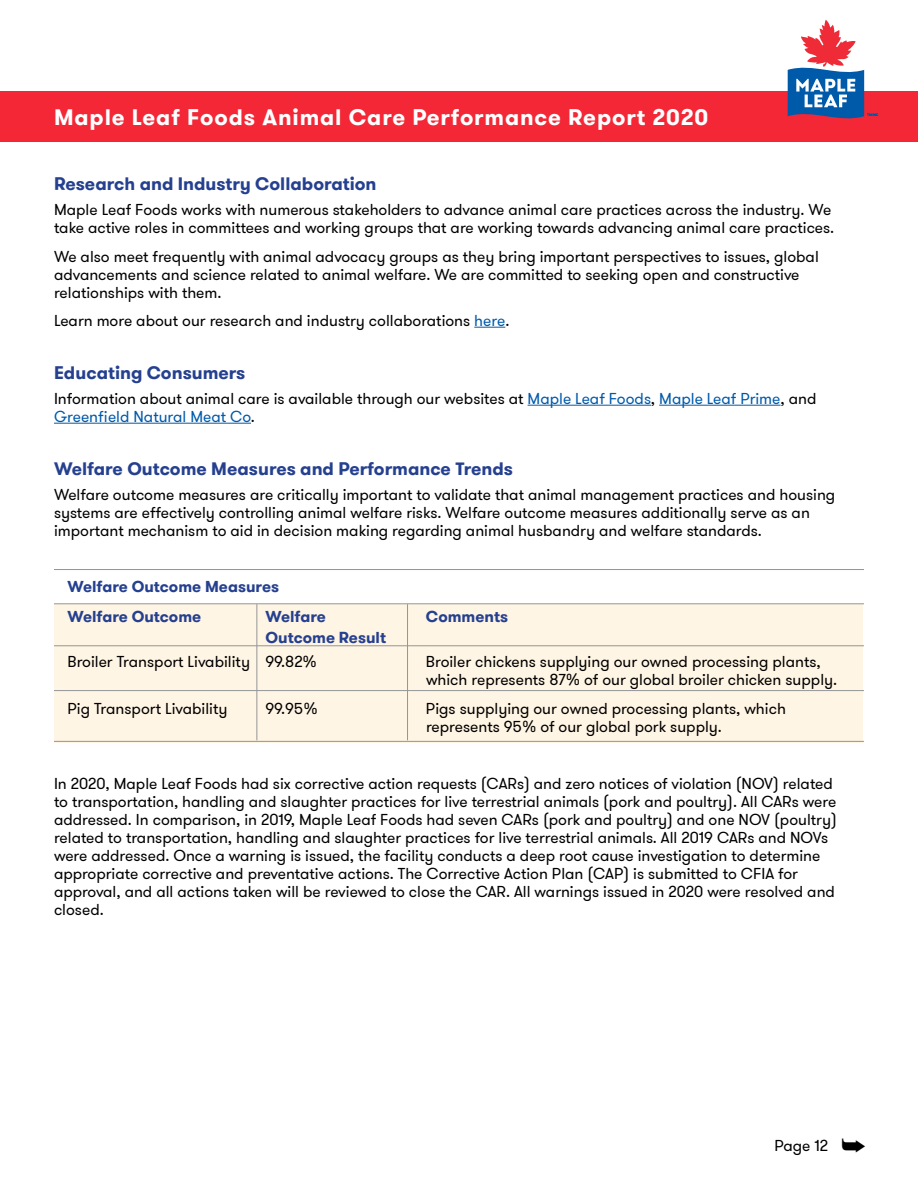
<style>
.page{position:relative;width:918px;height:1188px;background:#fff}
.page>*{position:absolute;margin:0;border:0;box-sizing:border-box;transform-origin:0 0}
.t1{font:700 22.35px "GT Walsheim";letter-spacing:.04em;color:#fff}
.SUB_HEADING{font:700 18px "GT Walsheim";color:#25408f}
.MAIN_TEXT{font:15.75px/18px "GT Walsheim";color:#000}
.BLUE_BOLD_TEXT{font:700 15.75px "GT Walsheim";color:#25408f}
.s1{color:#005aaa}
</style>
<div class="page">
<hr style="left:54px;top:569px;width:810px;height:1px;background:#939598">
<div style="left:54px;top:604px;width:809px;height:138px;background:#fff5e4"></div>
<hr style="left:54px;top:603px;width:810px;height:1px;background:#939598">
<hr style="left:54px;top:690px;width:810px;height:1px;background:#939598">
<hr style="left:54px;top:645px;width:810px;height:1px;background:#939598">
<hr style="left:54px;top:741px;width:810px;height:1px;background:#939598">
<hr style="left:256px;top:604px;width:1px;height:136px;background:#939598">
<hr style="left:407px;top:604px;width:1px;height:136px;background:#939598">
<div style="left:0;top:91px;width:918px;height:50px;background:#f32735"></div>
<hr style="left:474px;top:327px;width:31px;height:1px;background:#005aaa">
<hr style="left:528px;top:405px;width:123px;height:1px;background:#005aaa">
<hr style="left:659px;top:405px;width:122px;height:1px;background:#005aaa">
<hr style="left:54px;top:423px;width:197px;height:1px;background:#005aaa">
<svg style="left:788px;top:20px;width:90px;height:99px"></svg>
<h1 class="t1" style="left:54px;top:102px;width:656px">Maple Leaf Foods Animal Care Performance Report 2020</h1>
<p class="SUB_HEADING" style="left:54px;top:172px;width:324px">Research and Industry Collaboration</p>
<p class="MAIN_TEXT" style="left:54px;top:201px;width:782px">Maple Leaf Foods works with numerous stakeholders to advance animal care practices across the industry. We take active roles in committees and working groups that are working towards advancing animal care practices.</p>
<p class="MAIN_TEXT" style="left:54px;top:247px;width:766px">We also meet frequently with animal advocacy groups as they bring important perspectives to issues, global advancements and science related to animal welfare. We are committed to seeking open and constructive relationships with them.</p>
<p class="MAIN_TEXT" style="left:54px;top:312px;width:457px">Learn more about our research and industry collaborations <span class="s1">here</span>.</p>
<p class="SUB_HEADING" style="left:54px;top:361px;width:193px">Educating Consumers</p>
<p class="MAIN_TEXT" style="left:54px;top:390px;width:764px">Information about animal care is available through our websites at <span class="s1">Maple Leaf Foods</span>, <span class="s1">Maple Leaf Prime</span>, and<br><span class="s1">Greenfield Natural Meat Co</span>.</p>
<p class="SUB_HEADING" style="left:54px;top:457px;width:460px">Welfare Outcome Measures and Performance Trends</p>
<p class="MAIN_TEXT" style="left:54px;top:486px;width:783px">Welfare outcome measures are critically important to validate that animal management practices and housing systems are effectively controlling animal welfare risks. Welfare outcome measures additionally serve as an important mechanism to aid in decision making regarding animal husbandry and welfare standards.</p>
<p class="BLUE_BOLD_TEXT" style="left:68px;top:576px;width:213px">Welfare Outcome Measures</p>
<p class="BLUE_BOLD_TEXT" style="left:68px;top:606px;width:135px">Welfare Outcome</p>
<p class="BLUE_BOLD_TEXT" style="left:265px;top:606px;width:62px">Welfare</p>
<p class="BLUE_BOLD_TEXT" style="left:426px;top:606px;width:84px">Comments</p>
<p class="BLUE_BOLD_TEXT" style="left:266px;top:627px;width:122px">Outcome Result</p>
<p class="MAIN_TEXT" style="left:68px;top:653px;width:251px">Broiler Transport Livability 99.82%</p>
<p class="MAIN_TEXT" style="left:426px;top:653px;width:413px">Broiler chickens supplying our owned processing plants, which represents 87% of our global broiler chicken supply.</p>
<p class="MAIN_TEXT" style="left:68px;top:700px;width:161px">Pig Transport Livability</p>
<p class="MAIN_TEXT" style="left:265px;top:700px;width:54px">99.95%</p>
<p class="MAIN_TEXT" style="left:426px;top:700px;width:361px">Pigs supplying our owned processing plants, which represents 95% of our global pork supply.</p>
<p class="MAIN_TEXT" style="left:54px;top:775px;width:784px">In 2020, Maple Leaf Foods had six corrective action requests (CARs) and zero notices of violation (NOV) related to transportation, handling and slaughter practices for live terrestrial animals (pork and poultry). All CARs were addressed. In comparison, in 2019, Maple Leaf Foods had seven CARs (pork and poultry) and one NOV (poultry) related to transportation, handling and slaughter practices for live terrestrial animals. All 2019 CARs and NOVs were addressed. Once a warning is issued, the facility conducts a deep root cause investigation to determine appropriate corrective and preventative actions. The Corrective Action Plan (CAP) is submitted to CFIA for approval, and all actions taken will be reviewed to close the CAR. All warnings issued in 2020 were resolved and closed.</p>
<p class="MAIN_TEXT" style="left:775px;top:1137px;width:93px">Page 12 ➥</p>
</div>
